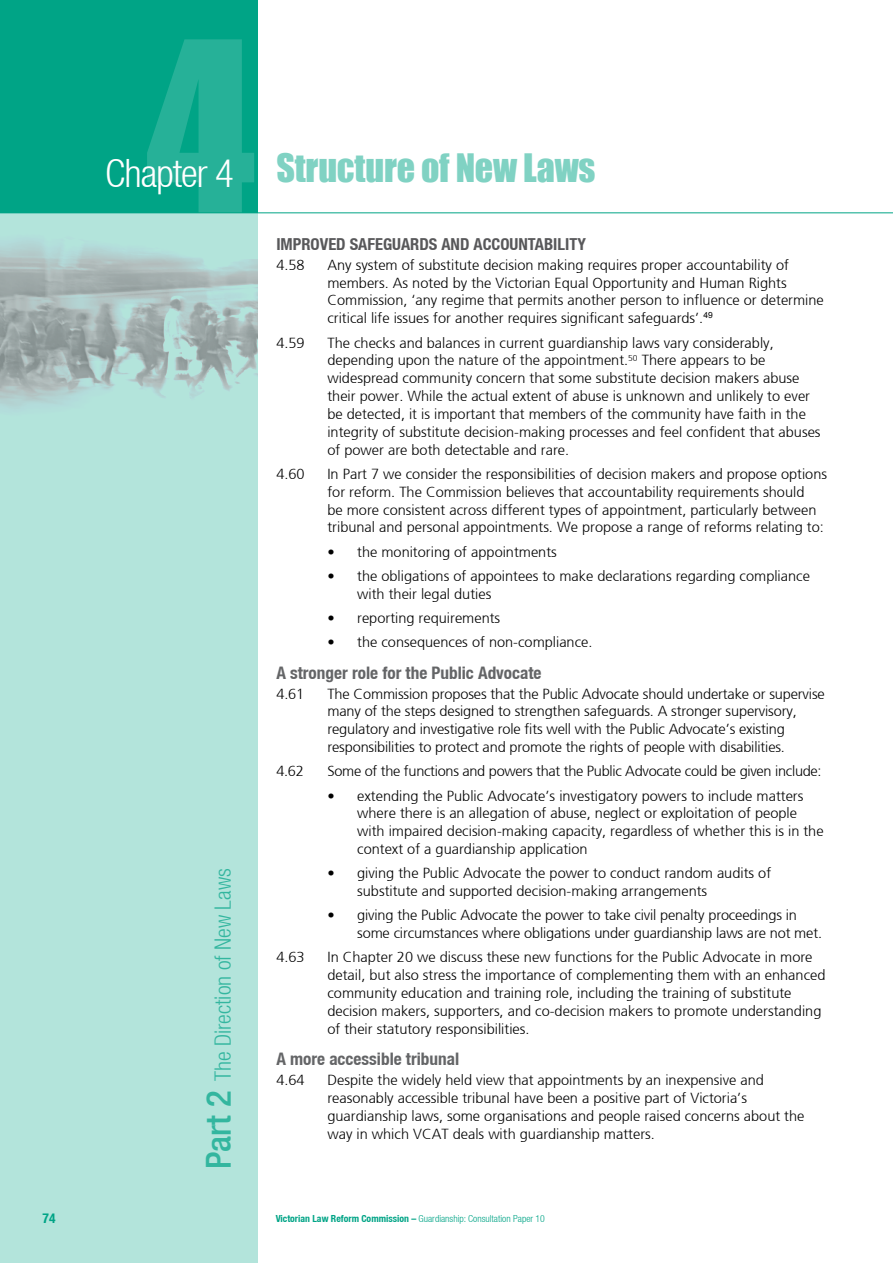
<style>
.page{position:relative;width:893px;height:1263px;background:#fff}
.page>*{position:absolute;margin:0;border:0;box-sizing:border-box;transform-origin:0 0}
.t1{font:219.6px "Impact";color:#fff}
.t2{font:300 condensed 39px "Helvetica Neue LT";letter-spacing:-.025em;color:#fff}
.t3{font:36px "Impact";letter-spacing:-.005em;color:#80d2c3}
.t4{font:300 condensed 22.5px "Helvetica Neue LT";color:#33b69f}
.t5{font:700 condensed 17.25px "Helvetica Neue LT";color:#646567}
.t6{font:700 condensed 16.5px "Helvetica Neue LT";color:#58585a}
.t7{font:300 14.55px/17.9px "Frutiger";color:#000}
.t8{font:300 14.55px "Frutiger";letter-spacing:-.02em;color:#000}
.t9{font:700 condensed 13.5px "Helvetica Neue LT";color:#00a486}
.t10{font:300 condensed 9.75px "Helvetica Neue LT";color:#00a486}
.s1{font-weight:500;font-size:34.5px}
.s2{font-weight:700}
</style>
<div class="page">
<div style="left:0;top:191px;width:257px;height:1072px;background:#b3e4db"></div>
<div style="left:0;top:0;width:257px;height:213px;background:#00a486"></div>
<img style="left:0;top:240px;width:257px;height:169px">
<hr style="left:0;top:213px;width:893px;height:1px;background:#00a486">
<h1 class="t1" style="left:146px;top:-44px;width:111px">4</h1>
<h2 class="t2" style="left:105px;top:151px;width:130px">Chapter 4</h2>
<h3 class="t4" style="left:210px;top:1169px;width:303px;rotate:-90deg"><span class="s1">Part 2</span> The Direction of New Laws</h3>
<h3 class="t3" style="left:276px;top:139px;width:321px">Structure of New Laws</h3>
<p class="t6" style="left:276px;top:234px;width:15px">Improved</p>
<p class="t6" style="left:350px;top:234px;width:10px">safeg</p>
<p class="t6" style="left:392px;top:234px;width:19px">uards</p>
<p class="t6" style="left:441px;top:234px;width:11px">and</p>
<p class="t6" style="left:473px;top:234px;width:10px">acco</p>
<p class="t6" style="left:510px;top:234px;width:52px">untability</p>
<p class="t7" style="left:276px;top:256px;width:30px">4.58</p>
<p class="t7" style="left:327px;top:256px;width:498px">Any system of substitute decision making requires proper accountability of members. As noted by the Victorian Equal Opportunity and Human Rights Commission, ‘any regime that permits another person to influence or determine critical life issues for another requires significant safeguards’.<sup>49</sup></p>
<p class="t7" style="left:276px;top:334px;width:30px">4.59</p>
<p class="t7" style="left:327px;top:334px;width:495px">The checks and balances in current guardianship laws vary considerably, depending upon the nature of the appointment.<sup>50</sup> There appears to be widespread community concern that some substitute decision makers abuse their power. While the actual extent of abuse is unknown and unlikely to ever be detected, it is important that members of the community have faith in the integrity of substitute decision-making processes and feel confident that abuses of power are both detectable and rare.</p>
<p class="t7" style="left:276px;top:465px;width:30px">4.60</p>
<p class="t7" style="left:327px;top:465px;width:501px">In Part 7 we consider the responsibilities of decision makers and propose options for reform. The Commission believes that accountability requirements should<br>be more consistent across different types of appointment, particularly between tribunal and personal appointments. We propose a range of reforms relating to:</p>
<p class="t7" style="left:327px;top:543px;width:231px">• the monitoring of appointments</p>
<p class="t7" style="left:357px;top:567px;width:454px;text-indent:-30px">• the obligations of appointees to make declarations regarding compliance with their legal duties</p>
<p class="t7" style="left:327px;top:609px;width:174px">• reporting requirements</p>
<p class="t7" style="left:327px;top:633px;width:267px">• the consequences of non-compliance.</p>
<p class="t5" style="left:276px;top:662px;width:267px">A stronger role for the Public Advocate</p>
<p class="t7" style="left:276px;top:685px;width:29px">4.61</p>
<p class="t7" style="left:327px;top:685px;width:499px">The Commission proposes that the Public Advocate should undertake or supervise many of the steps designed to strengthen safeguards. A stronger supervisory, regulatory and investigative role fits well with the Public Advocate’s existing responsibilities to protect and promote the rights of people with disabilities.</p>
<p class="t7" style="left:276px;top:762px;width:29px">4.62</p>
<p class="t8" style="left:327px;top:763px;width:496px">Some of the functions and powers that the Public Advocate could be given include:</p>
<p class="t7" style="left:357px;top:787px;width:468px;text-indent:-30px">• extending the Public Advocate’s investigatory powers to include matters where there is an allegation of abuse, neglect or exploitation of people with impaired decision-making capacity, regardless of whether this is in the context of a guardianship application</p>
<p class="t7" style="left:357px;top:864px;width:415px;text-indent:-30px">• giving the Public Advocate the power to conduct random audits of substitute and supported decision-making arrangements</p>
<p class="t7" style="left:357px;top:907px;width:466px;text-indent:-30px">• giving the Public Advocate the power to take civil penalty proceedings in some circumstances where obligations under guardianship laws are not met.</p>
<p class="t7" style="left:276px;top:949px;width:30px">4.63</p>
<p class="t7" style="left:327px;top:949px;width:500px">In Chapter 20 we discuss these new functions for the Public Advocate in more detail, but also stress the importance of complementing them with an enhanced community education and training role, including the training of substitute decision makers, supporters, and co-decision makers to promote understanding of their statutory responsibilities.</p>
<p class="t5" style="left:276px;top:1049px;width:184px">A more accessible tribunal</p>
<p class="t7" style="left:276px;top:1071px;width:30px">4.64</p>
<p class="t7" style="left:327px;top:1071px;width:479px">Despite the widely held view that appointments by an inexpensive and reasonably accessible tribunal have been a positive part of Victoria’s guardianship laws, some organisations and people raised concerns about the way in which VCAT deals with guardianship matters.</p>
<p class="t9" style="left:43px;top:1209px;width:14px">74</p>
<p class="t10" style="left:276px;top:1213px;width:271px"><span class="s2">Victorian Law Reform Commission –</span> Guardianship: Consultation Paper 10</p>
</div>
